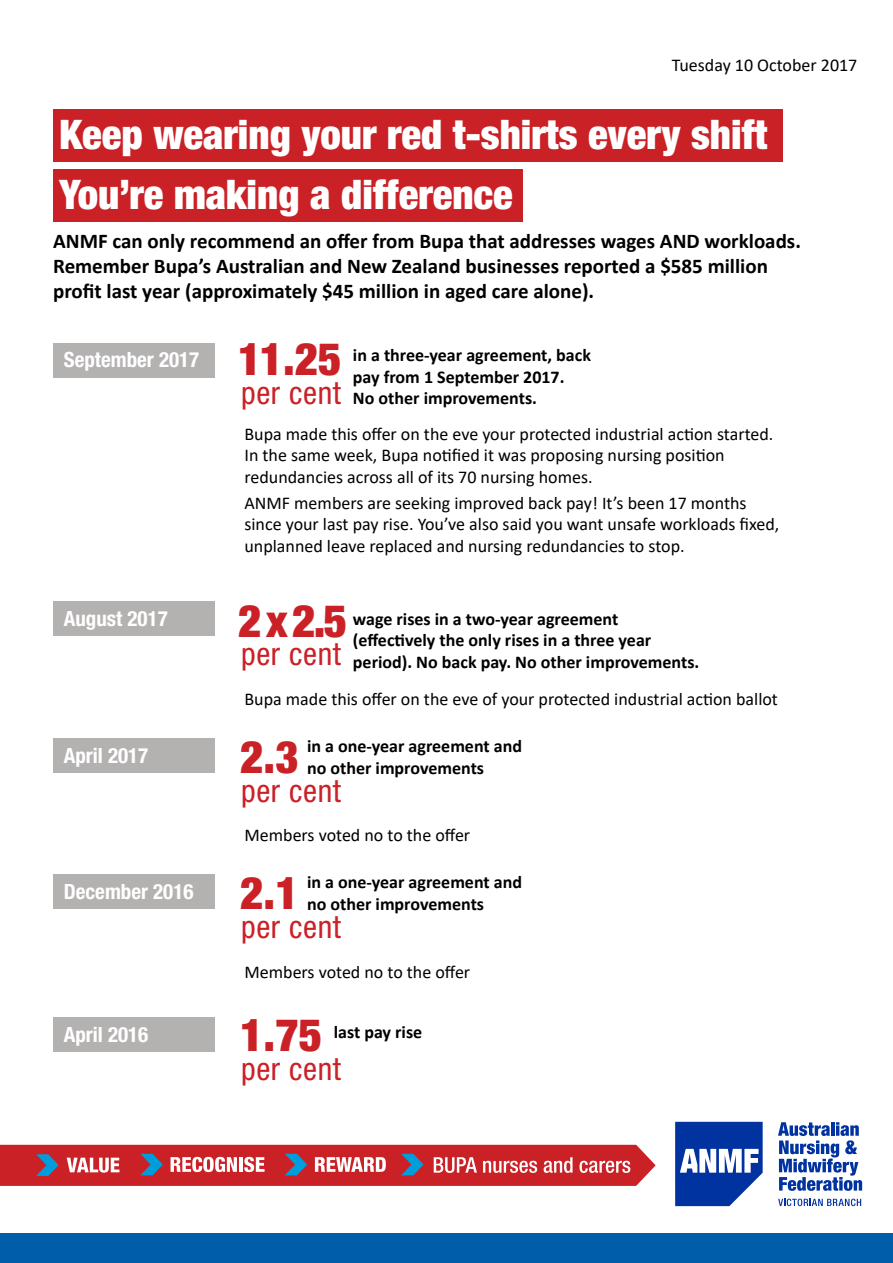
<style>
.page{position:relative;width:893px;height:1263px;background:#fff}
.page>*{position:absolute;margin:0;border:0;box-sizing:border-box;transform-origin:0 0}
.t1{font:900 condensed 45px "Helvetica Neue LT Std";color:#ca2127}
.t2{font:900 condensed 40.8px/59.6px "Helvetica Neue LT Std";color:#fff}
.t3{font:condensed 31.5px "Helvetica Neue LT Std";letter-spacing:.02em;color:#ca2127}
.t4{font:700 21px/25.2px "Calibri";color:#000}
.t5{font:700 condensed 21px "Helvetica Neue LT Std";color:#fff}
.t6{font:18px/21.6px "Calibri";color:#000}
.t7{font:700 18px/21.6px "Calibri";color:#000}
.s1{font-weight:900;font-size:45px;color:#ca2127}
</style>
<div class="page">
<div style="left:53px;top:169px;width:470px;height:53px;background:#ca2127"></div>
<div style="left:53px;top:109px;width:729px;height:53px;background:#ca2127"></div>
<div style="left:53px;top:343px;width:162px;height:34px;background:#b4b1b1"></div>
<div style="left:53px;top:601px;width:162px;height:34px;background:#b4b1b1"></div>
<div style="left:53px;top:739px;width:162px;height:34px;background:#b4b1b1"></div>
<div style="left:53px;top:875px;width:162px;height:34px;background:#b4b1b1"></div>
<div style="left:53px;top:1017px;width:162px;height:34px;background:#b4b1b1"></div>
<svg style="left:675px;top:1122px;width:88px;height:84px"></svg>
<svg style="left:778px;top:1122px;width:84px;height:69px"></svg>
<svg style="left:778px;top:1198px;width:83px;height:8px"></svg>
<svg style="left:0;top:1145px;width:656px;height:41px;background:#c9434a"></svg>
<div style="left:0;top:1233px;width:893px;height:30px;background:#005daa"></div>
<p class="t6" style="left:672px;top:54px;width:187px">Tuesday 10 October 2017</p>
<h2 class="t2" style="left:60px;top:104px;width:709px">Keep wearing your red t-shirts every shift<br>You’re making a difference</h2>
<p class="t4" style="left:53px;top:228px;width:749px">ANMF can only recommend an offer from Bupa that addresses wages AND workloads.<br>Remember Bupa’s Australian and New Zealand businesses reported a $585 million profit last year (approximately $45 million in aged care alone).</p>
<p class="t5" style="left:64px;top:347px;width:279px">September 2017 <span class="s1">11.25</span></p>
<h3 class="t3" style="left:241px;top:375px;width:102px">per cent</h3>
<p class="t7" style="left:353px;top:344px;width:240px">in a three-year agreement, back pay from 1 September 2017.<br>No other improvements.</p>
<p class="t6" style="left:244px;top:422px;width:530px">Bupa made this offer on the eve your protected industrial action started.<br>In the same week, Bupa notified it was proposing nursing position redundancies across all of its 70 nursing homes.</p>
<p class="t6" style="left:244px;top:491px;width:536px">ANMF members are seeking improved back pay! It’s been 17 months since your last pay rise. You’ve also said you want unsafe workloads fixed, unplanned leave replaced and nursing redundancies to stop.</p>
<p class="t5" style="left:64px;top:606px;width:106px">August 2017</p>
<h1 class="t1" style="left:238px;top:593px;width:110px">2x2.5</h1>
<h3 class="t3" style="left:241px;top:636px;width:102px">per cent</h3>
<p class="t7" style="left:353px;top:607px;width:348px">wage rises in a two-year agreement (effectively the only rises in a three year period). No back pay. No other improvements.</p>
<p class="t6" style="left:244px;top:688px;width:535px">Bupa made this offer on the eve of your protected industrial action ballot</p>
<p class="t5" style="left:64px;top:743px;width:86px">April 2017</p>
<p class="t5" style="left:64px;top:879px;width:131px">December 2016</p>
<p class="t5" style="left:64px;top:1022px;width:86px">April 2016</p>
<h1 class="t1" style="left:240px;top:729px;width:60px">2.3</h1>
<p class="t7" style="left:307px;top:735px;width:217px">in a one-year agreement and no other improvements</p>
<h3 class="t3" style="left:241px;top:772px;width:102px">per cent</h3>
<p class="t6" style="left:244px;top:824px;width:227px">Members voted no to the offer</p>
<h1 class="t1" style="left:240px;top:865px;width:60px">2.1</h1>
<p class="t7" style="left:307px;top:871px;width:217px">in a one-year agreement and no other improvements</p>
<h3 class="t3" style="left:241px;top:908px;width:102px">per cent</h3>
<p class="t6" style="left:244px;top:960px;width:227px">Members voted no to the offer</p>
<h1 class="t1" style="left:240px;top:1008px;width:83px">1.75</h1>
<p class="t7" style="left:334px;top:1021px;width:90px">last pay rise</p>
<h3 class="t3" style="left:241px;top:1051px;width:102px">per cent</h3>
</div>
